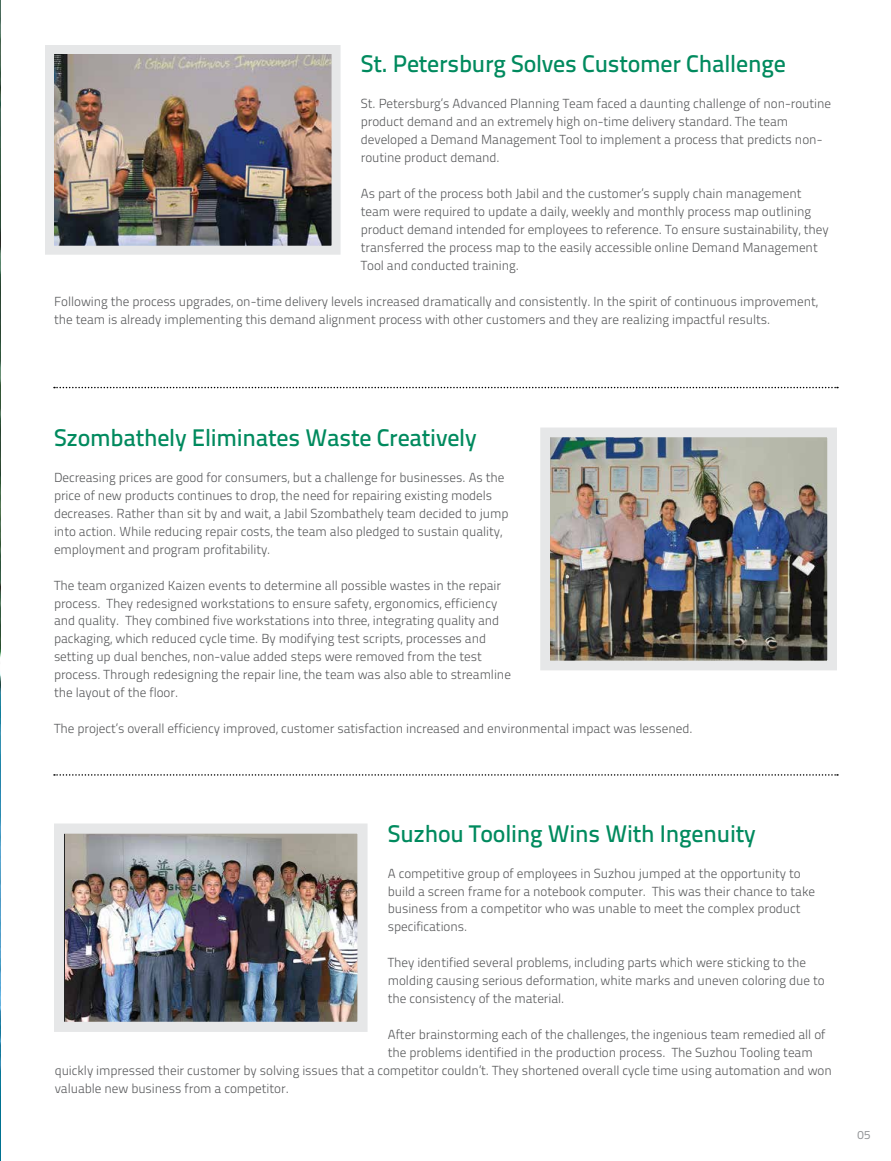
<style>
.page{position:relative;width:891px;height:1161px;background:#fff}
.page>*{position:absolute;margin:0;border:0;box-sizing:border-box;transform-origin:0 0}
.t1{font:24px "Titillium Text 25 L 600 wt";letter-spacing:-.01em;color:#008a5e}
.t2{font:13.2px/18px "Titillium Text 25 L 250 wt";letter-spacing:-.005em;color:#58595b}
.t3{font:12px "Titillium Text 25 L 400 wt";color:#939598}
</style>
<div class="page">
<img style="left:54px;top:823px;width:314px;height:209px">
<img style="left:0;top:0;width:1px;height:1161px">
<img style="left:45px;top:45px;width:296px;height:210px">
<img style="left:540px;top:427px;width:297px;height:243px">
<svg style="left:54px;top:387px;width:784px;height:1px"></svg>
<svg style="left:54px;top:774px;width:784px;height:2px"></svg>
<h1 class="t1" style="left:361px;top:45px;width:427px">St. Petersburg Solves Customer Challenge</h1>
<p class="t2" style="left:361px;top:94px;width:472px">St. Petersburg’s Advanced Planning Team faced a daunting challenge of non-routine product demand and an extremely high on-time delivery standard. The team developed a Demand Management Tool to implement a process that predicts non&shy;routine product demand.</p>
<p class="t2" style="left:361px;top:184px;width:469px">As part of the process both Jabil and the customer’s supply chain management team were required to update a daily, weekly and monthly process map outlining product demand intended for employees to reference. To ensure sustainability, they transferred the process map to the easily accessible online Demand Management Tool and conducted training.</p>
<p class="t2" style="left:54px;top:292px;width:766px">Following the process upgrades, on-time delivery levels increased dramatically and consistently. In the spirit of continuous improvement, the team is already implementing this demand alignment process with other customers and they are realizing impactful results.</p>
<h1 class="t1" style="left:54px;top:419px;width:424px">Szombathely Eliminates Waste Creatively</h1>
<p class="t2" style="left:54px;top:467px;width:456px">Decreasing prices are good for consumers, but a challenge for businesses. As the price of new products continues to drop, the need for repairing existing models decreases. Rather than sit by and wait, a Jabil Szombathely team decided to jump into action. While reducing repair costs, the team also pledged to sustain quality, employment and program profitability.</p>
<p class="t2" style="left:54px;top:575px;width:459px">The team organized Kaizen events to determine all possible wastes in the repair process. They redesigned workstations to ensure safety, ergonomics, efficiency and quality. They combined five workstations into three, integrating quality and packaging, which reduced cycle time. By modifying test scripts, processes and setting up dual benches, non-value added steps were removed from the test process. Through redesigning the repair line, the team was also able to streamline the layout of the floor.</p>
<p class="t2" style="left:54px;top:719px;width:640px">The project’s overall efficiency improved, customer satisfaction increased and environmental impact was lessened.</p>
<h1 class="t1" style="left:388px;top:815px;width:369px">Suzhou Tooling Wins With I ngenuity</h1>
<p class="t2" style="left:388px;top:863px;width:429px">A competitive group of employees in Suzhou jumped at the opportunity to build a screen frame for a notebook computer. This was their chance to take business from a competitor who was unable to meet the complex product specifications.</p>
<p class="t2" style="left:388px;top:953px;width:438px">They identified several problems, including parts which were sticking to the molding causing serious deformation, white marks and uneven coloring due to the consistency of the material.</p>
<p class="t2" style="left:388px;top:1025px;width:439px">After brainstorming each of the challenges, the ingenious team remedied all of</p>
<p class="t2" style="left:388px;top:1043px;width:426px">the problems identified in the production process. The Suzhou Tooling team</p>
<p class="t2" style="left:55px;top:1061px;width:779px">quickly impressed their customer by solving issues that a competitor couldn’t. They shortened overall cycle time using automation and won</p>
<p class="t2" style="left:55px;top:1079px;width:236px">valuable new business from a competitor.</p>
<p class="t3" style="left:858px;top:1125px;width:14px">05</p>
</div>
